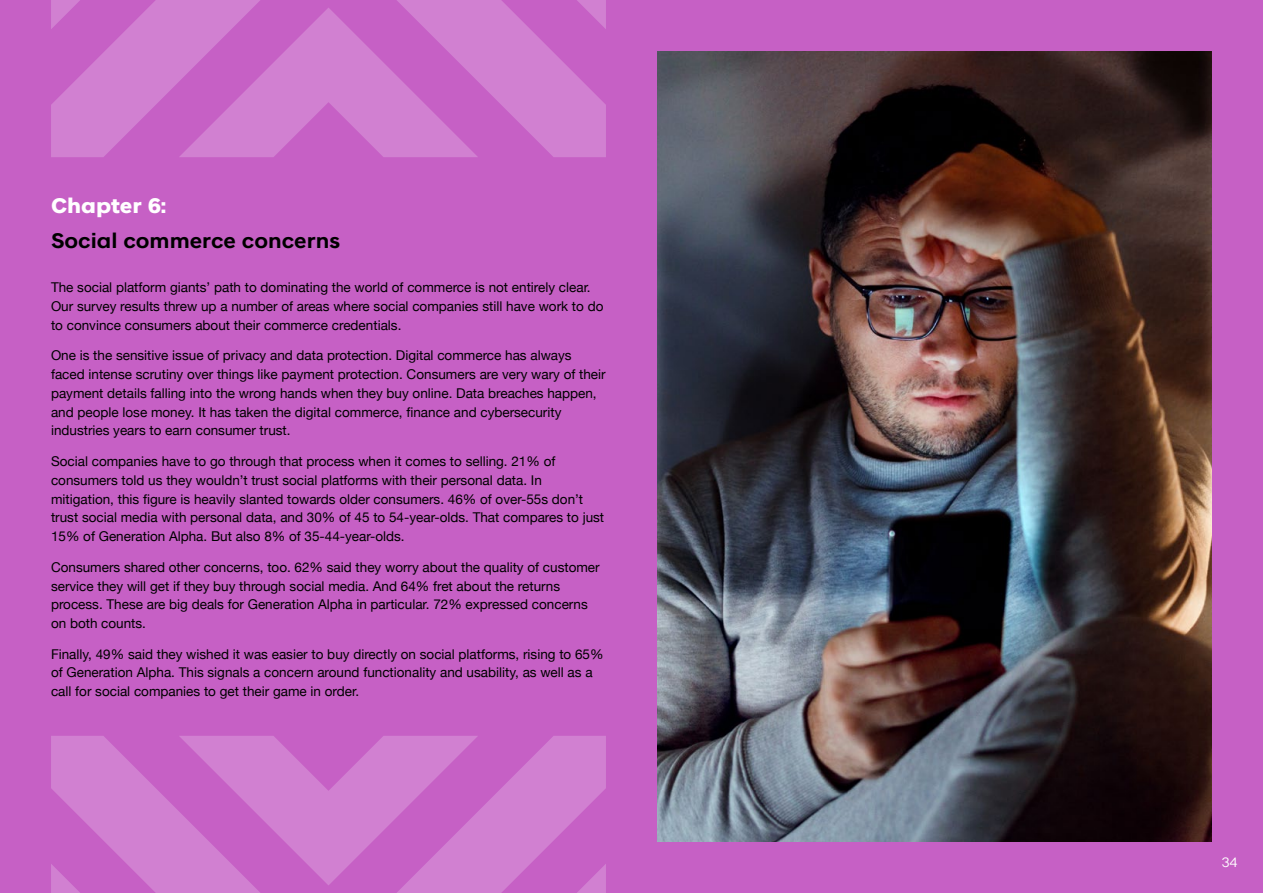
<style>
.page{position:relative;width:1263px;height:893px;background:#c660c5}
.page>*{position:absolute;margin:0;border:0;box-sizing:border-box;transform-origin:0 0}
.t1{font:700 21px "Snowflake Sans";color:#000}
.t2{font:900 21px "Snowflake Sans";color:#fff}
.t3{font:13.5px/18.8px "Helvetica Neue";color:#000}
.t4{font:13.5px "Snowflake Sans";color:#fff}
</style>
<div class="page">
<img style="left:657px;top:51px;width:555px;height:791px">
<svg style="left:51px;top:0;width:555px;height:157px;fill:#d180d1"></svg>
<svg style="left:179px;top:8px;width:299px;height:149px"></svg>
<svg style="left:577px;top:0;width:29px;height:29px"></svg>
<svg style="left:51px;top:0;width:29px;height:29px"></svg>
<svg style="left:51px;top:736px;width:555px;height:157px;fill:#d180d1"></svg>
<svg style="left:179px;top:736px;width:299px;height:149px"></svg>
<svg style="left:577px;top:864px;width:29px;height:29px"></svg>
<svg style="left:51px;top:864px;width:29px;height:29px"></svg>
<h1 class="t2" style="left:51px;top:192px;width:116px">Chapter 6:</h1>
<h1 class="t1" style="left:51px;top:228px;width:290px">Social commerce concerns</h1>
<p class="t3" style="left:51px;top:279px;width:554px">The social platform giants’ path to dominating the world of commerce is not entirely clear.<br>Our survey results threw up a number of areas where social companies still have work to do to convince consumers about their commerce credentials.</p>
<p class="t3" style="left:51px;top:347px;width:556px">One is the sensitive issue of privacy and data protection. Digital commerce has always faced intense scrutiny over things like payment protection. Consumers are very wary of their payment details falling into the wrong hands when they buy online. Data breaches happen, and people lose money. It has taken the digital commerce, finance and cybersecurity industries years to earn consumer trust.</p>
<p class="t3" style="left:51px;top:453px;width:555px">Social companies have to go through that process when it comes to selling. 21% of consumers told us they wouldn’t trust social platforms with their personal data. In mitigation, this figure is heavily slanted towards older consumers. 46% of over-55s don’t trust social media with personal data, and 30% of 45 to 54-year-olds. That compares to just 15% of Generation Alpha. But also 8% of 35-44-year-olds.</p>
<p class="t3" style="left:51px;top:558px;width:550px">Consumers shared other concerns, too. 62% said they worry about the quality of customer service they will get if they buy through social media. And 64% fret about the returns process. These are big deals for Generation Alpha in particular. 72% expressed concerns on both counts.</p>
<p class="t3" style="left:51px;top:645px;width:554px">Finally, 49% said they wished it was easier to buy directly on social platforms, rising to 65% of Generation Alpha. This signals a concern around functionality and usability, as well as a call for social companies to get their game in order.</p>
<p class="t4" style="left:1222px;top:855px;width:17px">34</p>
</div>
